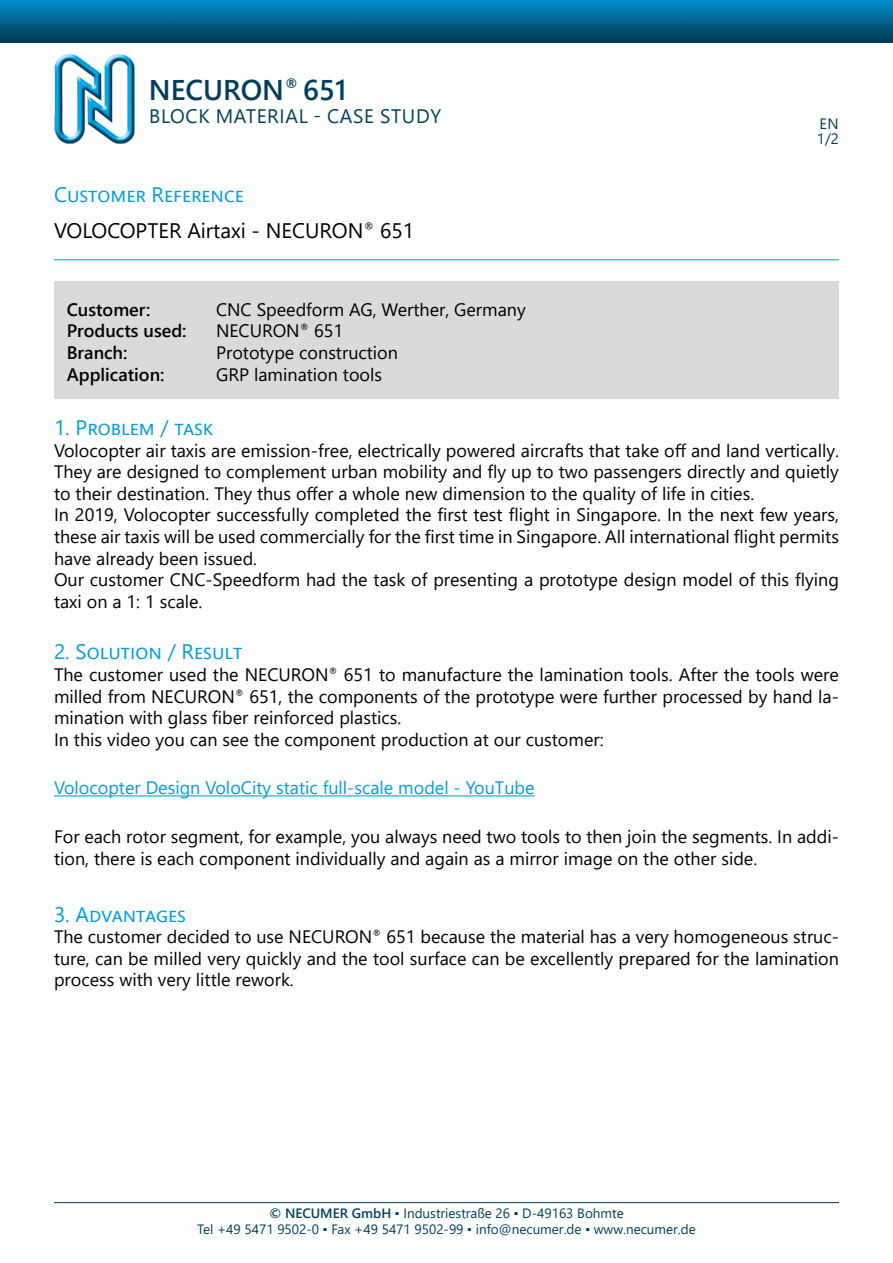
<style>
.page{position:relative;width:893px;height:1263px;background:#fff}
.page>*{position:absolute;margin:0;border:0;box-sizing:border-box;transform-origin:0 0}
.t1{font:600 28.5px "Segoe UI";color:#003e5c}
.t2{font:21px/36.6px "Segoe UI";color:#000}
.t3{font:21px "Segoe UI";color:#009ee0}
.t4{font:19.5px "Segoe UI";color:#003e5c}
.t5{font:18px/21.6px "Segoe UI";color:#000}
.t6{font:18px "Segoe UI";color:#009ee0}
.t7{font:600 18px "Segoe UI";color:#000}
.t8{font:15px/15px "Segoe UI";color:#003e5c}
.t9{font:13.5px/16.2px "Segoe UI";color:#003e5c;text-align:center}
.s1{color:#009ee0}
.s2{font-weight:600}
.s3{font-weight:700}
</style>
<div class="page">
<img style="left:0;top:0;width:893px;height:43px">
<hr style="left:54px;top:1202px;width:785px;height:1px;background:#003e5c">
<img style="left:54px;top:54px;width:81px;height:90px">
<hr style="left:54px;top:259px;width:785px;height:1px;background:#009ee0">
<hr style="left:54px;top:795px;width:480px;height:1px;background:#009ee0">
<div style="left:54px;top:281px;width:785px;height:118px;background:#d9dadb"></div>
<h1 class="t1" style="left:149px;top:63px;width:199px">NECURON<sup>®</sup> 651</h1>
<p class="t4" style="left:149px;top:98px;width:13px">bloc</p>
<p class="t4" style="left:198px;top:98px;width:48px">k material</p>
<p class="t4" style="left:314px;top:98px;width:80px">- CAse study</p>
<p class="t2" style="left:54px;top:174px;width:361px"><span class="s1">Customer Reference<br></span>VOLOCOPTER Airtaxi - NECURON<sup>®</sup> 651</p>
<p class="t7" style="left:67px;top:292px;width:85px">Customer:</p>
<p class="t5" style="left:216px;top:297px;width:311px">CNC Speedform AG, Werther, Germany</p>
<p class="t7" style="left:67px;top:314px;width:121px">Products used:</p>
<p class="t5" style="left:216px;top:319px;width:129px">NECURON<sup>®</sup> 651</p>
<p class="t7" style="left:67px;top:336px;width:62px">Branch:</p>
<p class="t5" style="left:216px;top:340px;width:184px">Prototype construction</p>
<p class="t7" style="left:67px;top:357px;width:99px">Application:</p>
<p class="t5" style="left:216px;top:362px;width:168px">GRP lamination tools</p>
<p class="t8" style="left:817px;top:114px;width:24px">EN<br>1/2</p>
<p class="t3" style="left:54px;top:408px;width:161px">1. Problem / task</p>
<p class="t5" style="left:54px;top:438px;width:786px">Volocopter air taxis are emission-free, electrically powered aircrafts that take off and land vertically.<br>They are designed to complement urban mobility and fly up to two passengers directly and quietly to their destination. They thus offer a whole new dimension to the quality of life in cities.<br>In 2019, Volocopter successfully completed the first test flight in Singapore. In the next few years, these air taxis will be used commercially for the first time in Singapore. All international flight permits have already been issued.<br>Our customer CNC-Speedform had the task of presenting a prototype design model of this flying taxi on a 1: 1 scale.</p>
<p class="t3" style="left:54px;top:632px;width:190px">2. Solution / Result</p>
<p class="t5" style="left:54px;top:662px;width:786px">The customer used the NECURON<sup>®</sup> 651 to manufacture the lamination tools. After the tools were milled from NECURON<sup>®</sup> 651, the components of the prototype were further processed by hand la&shy;mination with glass fiber reinforced plastics.<br>In this video you can see the component production at our customer:</p>
<p class="t6" style="left:54px;top:771px;width:482px">Volocopter Design VoloCity static full-scale model - YouTube</p>
<p class="t5" style="left:54px;top:824px;width:786px">For each rotor segment, for example, you always need two tools to then join the segments. In addi&shy;tion, there is each component individually and again as a mirror image on the other side.</p>
<p class="t3" style="left:54px;top:894px;width:133px">3. Advantages</p>
<p class="t5" style="left:54px;top:924px;width:786px;text-align:justify">The customer decided to use NECURON<sup>®</sup> 651 because the material has a very homogeneous struc&shy;ture, can be milled very quickly and the tool surface can be excellently prepared for the lamination process with very little rework.</p>
<p class="t9" style="left:197px;top:1204px;width:500px"><span class="s2">© NECUMER GmbH</span> <span class="s3">▪</span> Industriestraße 26 ▪ D-49163 Bohmte<br>Tel +49 5471 9502-0 ▪ Fax +49 5471 9502-99 ▪ info@necumer.de ▪ www.necumer.de</p>
</div>
